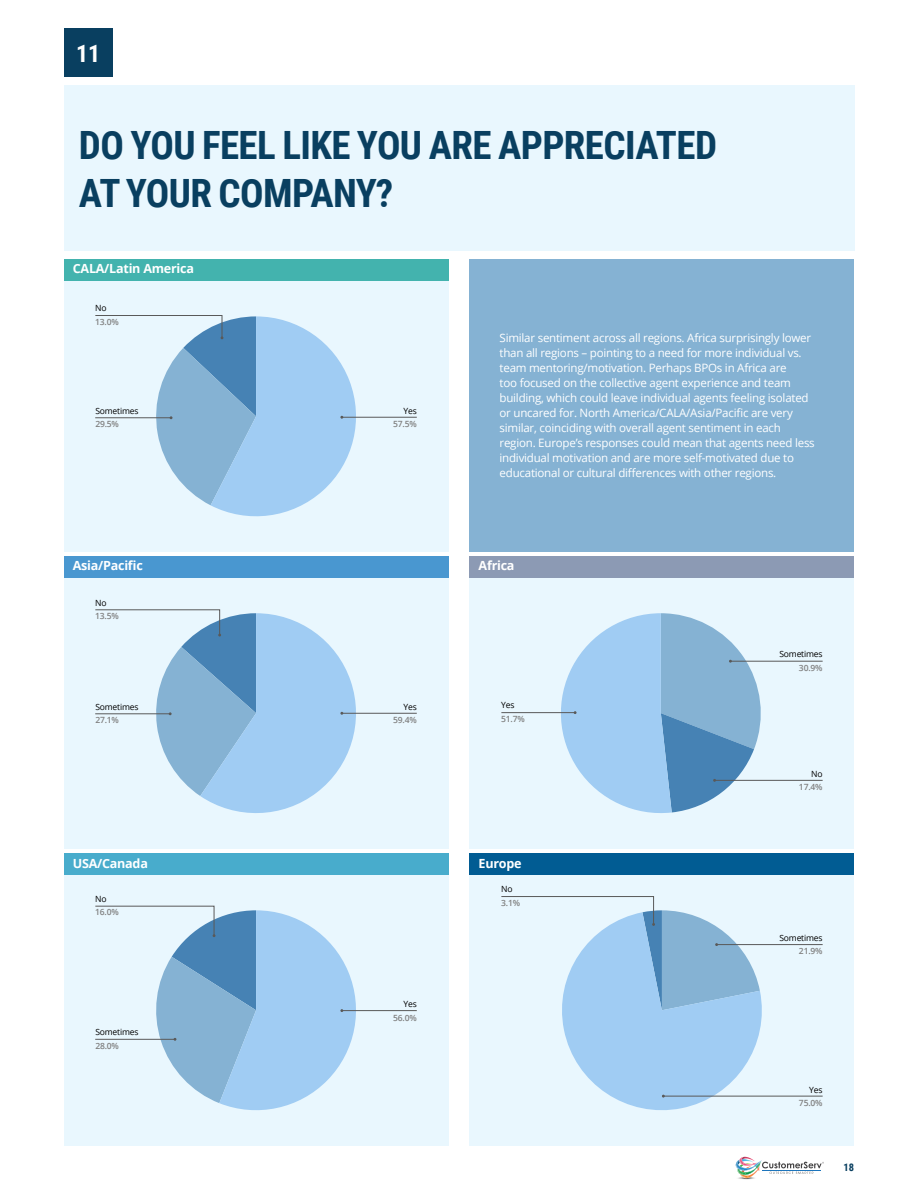
<style>
.page{position:relative;width:918px;height:1188px;background:#fff}
.page>*{position:absolute;margin:0;border:0;box-sizing:border-box;transform-origin:0 0}
.t1{font:700 39px/48px "Roboto Condensed";letter-spacing:-.015em;color:#093f60}
.t2{font:700 24px "Roboto Condensed";color:#fff}
.t3{font:700 12.6px "Open Sans";letter-spacing:-.02em;color:#fff}
.t4{font:11.55px/15px "Open Sans";letter-spacing:-.02em;color:#fff}
.t5{font:700 10.5px "Roboto Condensed";color:#093f60}
.t6{font:600 8.55px "Open Sans";letter-spacing:-.02em;color:#808080}
.t7{font:8.55px "Open Sans";letter-spacing:-.02em;color:#000}
</style>
<div class="page">
<svg style="left:735px;top:1157px;width:89px;height:22px"></svg>
<div style="left:64px;top:281px;width:384px;height:270px;background:#e9f7fe"></div>
<div style="left:64px;top:259px;width:384px;height:22px;background:#43b3ae"></div>
<div style="left:64px;top:578px;width:384px;height:270px;background:#e9f7fe"></div>
<div style="left:64px;top:556px;width:384px;height:22px;background:#4997d0"></div>
<div style="left:64px;top:85px;width:790px;height:166px;background:#e9f7fe"></div>
<div style="left:64px;top:28px;width:49px;height:49px;background:#093f60"></div>
<div style="left:470px;top:578px;width:384px;height:270px;background:#e9f7fe"></div>
<div style="left:470px;top:556px;width:384px;height:22px;background:#8c9ab4"></div>
<div style="left:64px;top:875px;width:384px;height:270px;background:#e9f7fe"></div>
<div style="left:64px;top:853px;width:384px;height:22px;background:#48accc"></div>
<div style="left:470px;top:875px;width:384px;height:270px;background:#e9f7fe"></div>
<div style="left:470px;top:853px;width:384px;height:22px;background:#015c93"></div>
<div style="left:470px;top:259px;width:384px;height:292px;background:#85b2d3"></div>
<svg style="left:562px;top:945px;width:209px;height:165px;fill:#a0ccf3"></svg>
<hr style="left:342px;top:417px;width:75px;height:1px;background:#595959">
<hr style="left:342px;top:713px;width:75px;height:1px;background:#595959">
<hr style="left:342px;top:1010px;width:75px;height:1px;background:#595959">
<hr style="left:715px;top:780px;width:108px;height:1px;background:#595959">
<hr style="left:663px;top:1096px;width:160px;height:1px;background:#595959">
<svg style="left:95px;top:315px;width:269px;height:202px"></svg>
<svg style="left:95px;top:609px;width:269px;height:204px"></svg>
<svg style="left:95px;top:906px;width:269px;height:205px"></svg>
<hr style="left:501px;top:712px;width:74px;height:1px;background:#595959">
<hr style="left:730px;top:661px;width:93px;height:1px;background:#595959">
<svg style="left:555px;top:613px;width:211px;height:200px"></svg>
<hr style="left:717px;top:944px;width:106px;height:1px;background:#595959">
<svg style="left:501px;top:896px;width:259px;height:114px"></svg>
<h2 class="t2" style="left:76px;top:36px;width:26px">11</h2>
<h1 class="t1" style="left:79px;top:119px;width:640px">DO YOU FEEL LIKE YOU ARE APPRECIATED<br>AT YOUR COMPANY?</h1>
<p class="t3" style="left:73px;top:260px;width:123px">CALA/Latin America</p>
<p class="t7" style="left:95px;top:302px;width:13px">No</p>
<p class="t6" style="left:95px;top:316px;width:25px">13.0%</p>
<p class="t7" style="left:95px;top:405px;width:45px">Sometimes</p>
<p class="t6" style="left:95px;top:418px;width:25px">29.5%</p>
<p class="t7" style="left:403px;top:405px;width:15px">Yes</p>
<p class="t6" style="left:393px;top:418px;width:25px">57.5%</p>
<p class="t4" style="left:500px;top:330px;width:317px">Similar sentiment across all regions. Africa surprisingly lower than all regions – pointing to a need for more individual vs. team mentoring/motivation. Perhaps BPOs in Africa are<br>too focused on the collective agent experience and team building, which could leave individual agents feeling isolated or uncared for. North America/CALA/Asia/Pacific are very similar, coinciding with overall agent sentiment in each region. Europe’s responses could mean that agents need less individual motivation and are more self-motivated due to educational or cultural differences with other regions.</p>
<p class="t3" style="left:73px;top:557px;width:72px">Asia/Pacific</p>
<p class="t7" style="left:95px;top:597px;width:13px">No</p>
<p class="t6" style="left:95px;top:610px;width:25px">13.5%</p>
<p class="t7" style="left:95px;top:701px;width:45px">Sometimes</p>
<p class="t6" style="left:95px;top:714px;width:25px">27.1%</p>
<p class="t7" style="left:403px;top:701px;width:15px">Yes</p>
<p class="t6" style="left:393px;top:714px;width:25px">59.4%</p>
<p class="t3" style="left:479px;top:557px;width:37px">Africa</p>
<p class="t7" style="left:501px;top:700px;width:15px">Yes</p>
<p class="t6" style="left:501px;top:713px;width:25px">51.7%</p>
<p class="t3" style="left:73px;top:854px;width:77px">USA/Canada</p>
<p class="t3" style="left:479px;top:854px;width:45px">Europe</p>
<p class="t7" style="left:95px;top:893px;width:13px">No</p>
<p class="t6" style="left:95px;top:906px;width:25px">16.0%</p>
<p class="t7" style="left:95px;top:1026px;width:45px">Sometimes</p>
<p class="t6" style="left:95px;top:1040px;width:25px">28.0%</p>
<p class="t7" style="left:403px;top:998px;width:15px">Yes</p>
<p class="t6" style="left:393px;top:1012px;width:25px">56.0%</p>
<p class="t7" style="left:501px;top:883px;width:13px">No</p>
<p class="t6" style="left:501px;top:897px;width:20px">3.1%</p>
<p class="t7" style="left:779px;top:648px;width:45px">Sometimes</p>
<p class="t6" style="left:799px;top:662px;width:25px">30.9%</p>
<p class="t7" style="left:811px;top:768px;width:13px">No</p>
<p class="t6" style="left:799px;top:781px;width:25px">17.4%</p>
<p class="t7" style="left:779px;top:932px;width:45px">Sometimes</p>
<p class="t6" style="left:799px;top:945px;width:25px">21.9%</p>
<p class="t7" style="left:809px;top:1084px;width:15px">Yes</p>
<p class="t6" style="left:799px;top:1097px;width:25px">75.0%</p>
<p class="t5" style="left:843px;top:1160px;width:12px">18</p>
</div>
